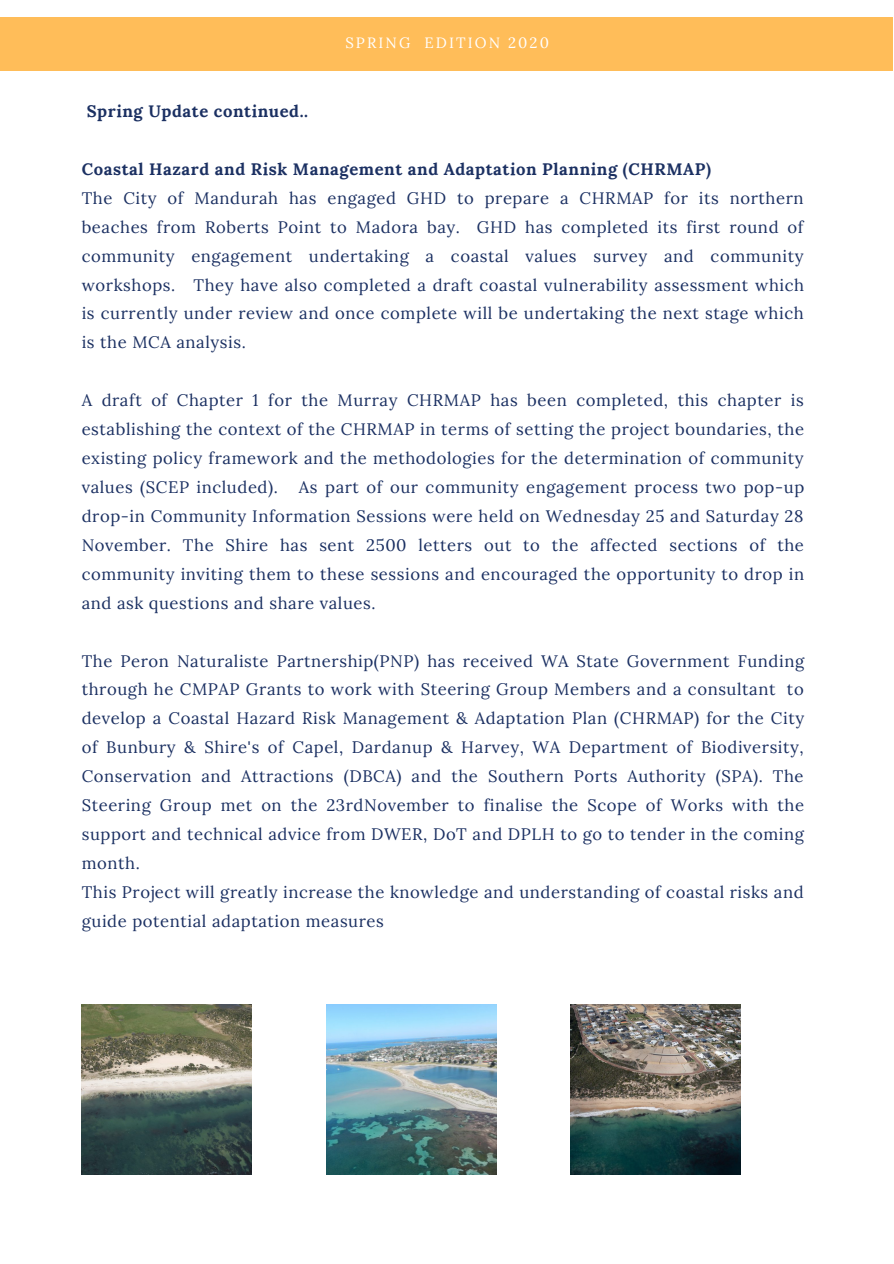
<style>
.page{position:relative;width:894px;height:1264px;background:#fff}
.page>*{position:absolute;margin:0;border:0;box-sizing:border-box;transform-origin:0 0}
.t1{font:16.65px/29px "Lora";letter-spacing:.035em;color:#1b3062;text-align:justify}
.t2{font:700 16.65px "Lora";letter-spacing:.035em;color:#1b3062}
.t3{font:14.85px "Lora";letter-spacing:.14em;color:#fff}
</style>
<div class="page">
<div style="left:0;top:17px;width:892px;height:53px;background:#ffbd59"></div>
<img style="left:82px;top:1004px;width:170px;height:170px">
<img style="left:326px;top:1004px;width:170px;height:170px">
<img style="left:570px;top:1004px;width:170px;height:170px">
<p class="t2" style="left:87px;top:100px;width:223px">Spring Update continued..</p>
<p class="t3" style="left:345px;top:33px;width:205px">SPRING EDITION 2020</p>
<p class="t2" style="left:82px;top:158px;width:630px">Coastal Hazard and Risk Management and Adaptation Planning (CHRMAP)</p>
<p class="t1" style="left:82px;top:183px;width:723px">The City of Mandurah has engaged GHD to prepare a CHRMAP for its northern beaches from Roberts Point to Madora bay. GHD has completed its first round of community engagement undertaking a coastal values survey and community workshops. They have also completed a draft coastal vulnerability assessment which is currently under review and once complete will be undertaking the next stage which is the MCA analysis.</p>
<p class="t1" style="left:82px;top:385px;width:723px">A draft of Chapter 1 for the Murray CHRMAP has been completed, this chapter is establishing the context of the CHRMAP in terms of setting the project boundaries, the existing policy framework and the methodologies for the determination of community values (SCEP included).</p>
<p class="t1" style="left:82px;top:472px;width:723px;text-indent:217px">As part of our community engagement process two pop-up drop-in Community Information Sessions were held on Wednesday 25 and Saturday 28<br>November. The Shire has sent 2500 letters out to the affected sections of the community inviting them to these sessions and encouraged the opportunity to drop in and ask questions and share values.</p>
<p class="t1" style="left:82px;top:646px;width:723px;text-align:left">The Peron Naturaliste Partnership(PNP) has received WA State Government Funding through he CMPAP Grants to work with Steering Group Members and a consultant to develop a Coastal Hazard Risk Management &amp; Adaptation Plan (CHRMAP) for the City of Bunbury &amp; Shire's of Capel, Dardanup &amp; Harvey, WA Department of Biodiversity, Conservation and Attractions (DBCA) and the Southern Ports Authority (SPA). The Steering Group met on the 23rdNovember to finalise the Scope of Works with the support and technical advice from DWER, DoT and DPLH to go to tender in the coming month.<br>This Project will greatly increase the knowledge and understanding of coastal risks and guide potential adaptation measures</p>
</div>
